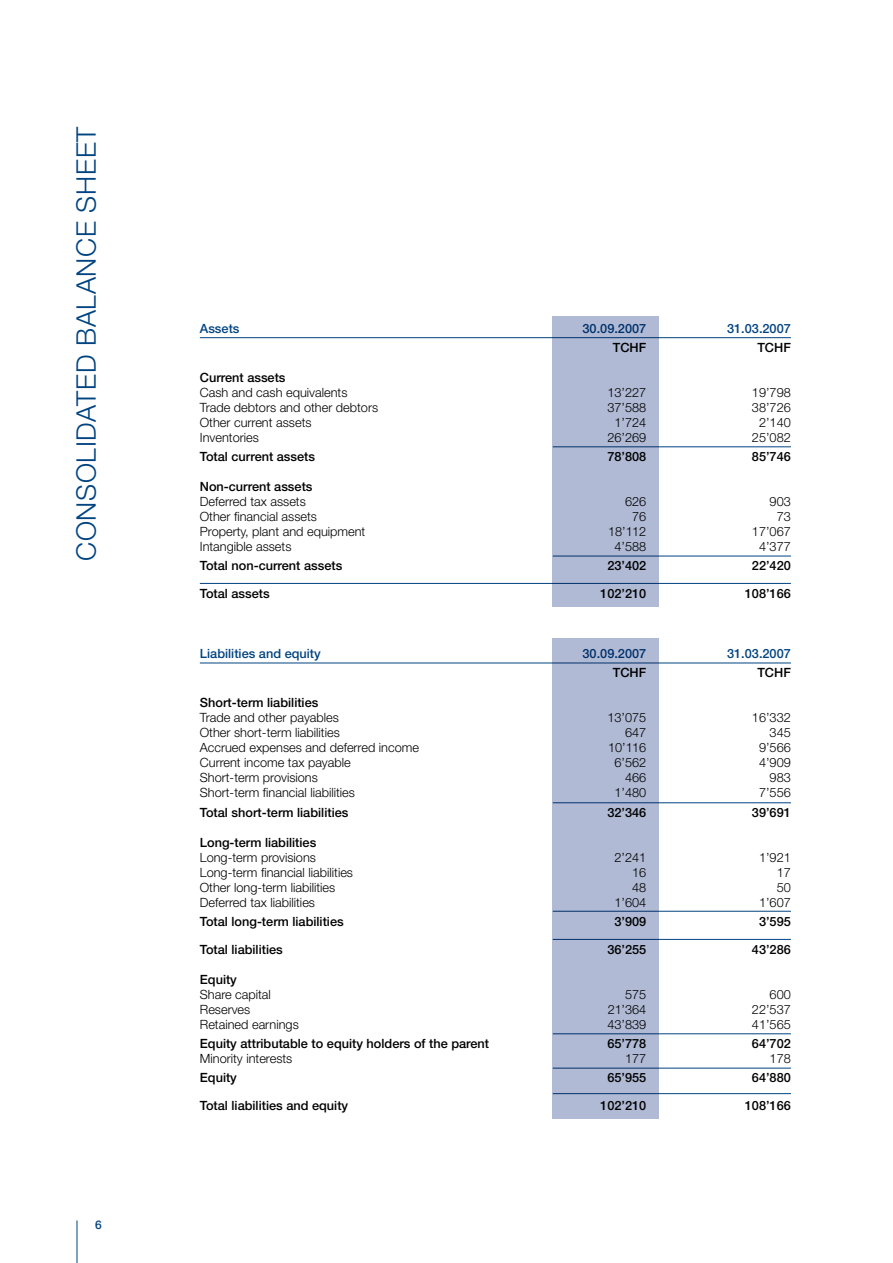
<style>
.page{position:relative;width:893px;height:1263px;background:#fff}
.page>*{position:absolute;margin:0;border:0;box-sizing:border-box;transform-origin:0 0}
.t1{font:300 27px "Helvetica Neue";letter-spacing:.025em;color:#004381}
.t2{font:300 12.75px "Helvetica Neue";color:#000}
.t3{font:500 12.75px "Helvetica Neue";color:#000}
.t4{font:500 12.75px "Helvetica Neue";color:#004381}
</style>
<div class="page">
<hr style="left:77px;top:1220px;width:1px;height:43px;background:#004381">
<hr style="left:200px;top:583px;width:591px;height:1px;background:#004381">
<hr style="left:200px;top:337px;width:591px;height:1px;background:#004381">
<hr style="left:200px;top:662px;width:591px;height:1px;background:#004381">
<hr style="left:553px;top:446px;width:238px;height:1px;background:#004381">
<hr style="left:553px;top:556px;width:238px;height:1px;background:#004381">
<hr style="left:553px;top:802px;width:238px;height:1px;background:#004381">
<hr style="left:553px;top:911px;width:238px;height:1px;background:#004381">
<hr style="left:553px;top:939px;width:238px;height:1px;background:#004381">
<hr style="left:553px;top:1033px;width:238px;height:1px;background:#004381">
<hr style="left:553px;top:1068px;width:238px;height:1px;background:#004381">
<hr style="left:553px;top:1093px;width:238px;height:1px;background:#004381">
<div style="left:553px;top:316px;width:106px;height:290px;background:#b0bad4"></div>
<div style="left:553px;top:638px;width:106px;height:481px;background:#b0bad4"></div>
<h1 class="t1" style="left:70px;top:561px;width:436px;rotate:-90deg">CONSOLIDATED BALANCE SHEET</h1>
<p class="t4" style="left:200px;top:320px;width:41px">Assets</p>
<p class="t4" style="left:582px;top:320px;width:65px">30.09.2007</p>
<p class="t4" style="left:727px;top:320px;width:65px">31.03.2007</p>
<p class="t3" style="left:613px;top:340px;width:35px">TCHF</p>
<p class="t3" style="left:757px;top:340px;width:35px">TCHF</p>
<p class="t3" style="left:200px;top:370px;width:87px">Current assets</p>
<p class="t2" style="left:200px;top:385px;width:149px">Cash and cash equivalents</p>
<p class="t2" style="left:607px;top:385px;width:40px">13’227</p>
<p class="t2" style="left:752px;top:385px;width:40px">19’798</p>
<p class="t2" style="left:200px;top:399px;width:180px">Trade debtors and other debtors</p>
<p class="t2" style="left:607px;top:399px;width:40px">37’588</p>
<p class="t2" style="left:752px;top:399px;width:40px">38’726</p>
<p class="t2" style="left:200px;top:414px;width:113px">Other current assets</p>
<p class="t2" style="left:614px;top:414px;width:33px">1’724</p>
<p class="t2" style="left:759px;top:414px;width:33px">2’140</p>
<p class="t2" style="left:200px;top:429px;width:61px">Inventories</p>
<p class="t2" style="left:607px;top:429px;width:40px">26’269</p>
<p class="t2" style="left:752px;top:429px;width:40px">25’082</p>
<p class="t3" style="left:200px;top:449px;width:117px">Total current assets</p>
<p class="t3" style="left:607px;top:449px;width:40px">78’808</p>
<p class="t3" style="left:752px;top:449px;width:33px">85’746</p>
<p class="t3" style="left:200px;top:479px;width:114px">Non-current assets</p>
<p class="t2" style="left:200px;top:494px;width:108px">Deferred tax assets</p>
<p class="t2" style="left:625px;top:494px;width:23px">626</p>
<p class="t2" style="left:770px;top:494px;width:23px">903</p>
<p class="t2" style="left:200px;top:509px;width:119px">Other financial assets</p>
<p class="t2" style="left:632px;top:509px;width:16px">76</p>
<p class="t2" style="left:777px;top:509px;width:16px">73</p>
<p class="t2" style="left:200px;top:524px;width:167px">Property, plant and equipment</p>
<p class="t2" style="left:608px;top:524px;width:40px">18’112</p>
<p class="t2" style="left:752px;top:524px;width:40px">17’067</p>
<p class="t2" style="left:200px;top:539px;width:93px">Intangible assets</p>
<p class="t2" style="left:614px;top:539px;width:33px">4’588</p>
<p class="t2" style="left:759px;top:539px;width:33px">4’377</p>
<p class="t3" style="left:200px;top:558px;width:144px">Total non-current assets</p>
<p class="t3" style="left:607px;top:558px;width:35px">23’40222</p>
<p class="t3" style="left:766px;top:558px;width:26px">’420</p>
<p class="t3" style="left:200px;top:586px;width:71px">Total assets</p>
<p class="t3" style="left:600px;top:586px;width:48px">102’210</p>
<p class="t3" style="left:745px;top:586px;width:40px">108’166</p>
<p class="t4" style="left:200px;top:646px;width:122px">Liabilities and equity</p>
<p class="t4" style="left:582px;top:646px;width:65px">30.09.2007</p>
<p class="t4" style="left:727px;top:646px;width:65px">31.03.2007</p>
<p class="t3" style="left:613px;top:665px;width:35px">TCHF</p>
<p class="t3" style="left:757px;top:665px;width:35px">TCHF</p>
<p class="t3" style="left:200px;top:695px;width:120px">Short-term liabilities</p>
<p class="t2" style="left:200px;top:710px;width:141px">Trade and other payables</p>
<p class="t2" style="left:607px;top:710px;width:40px">13’075</p>
<p class="t2" style="left:752px;top:710px;width:40px">16’332</p>
<p class="t2" style="left:200px;top:725px;width:142px">Other short-term liabilities</p>
<p class="t2" style="left:625px;top:725px;width:23px">647</p>
<p class="t2" style="left:770px;top:725px;width:23px">345</p>
<p class="t2" style="left:200px;top:740px;width:221px">Accrued expenses and deferred income</p>
<p class="t2" style="left:608px;top:740px;width:40px">10’116</p>
<p class="t2" style="left:759px;top:740px;width:33px">9’566</p>
<p class="t2" style="left:200px;top:755px;width:152px">Current income tax payable</p>
<p class="t2" style="left:614px;top:755px;width:33px">6’562</p>
<p class="t2" style="left:759px;top:755px;width:33px">4’909</p>
<p class="t2" style="left:200px;top:770px;width:120px">Short-term provisions</p>
<p class="t2" style="left:625px;top:770px;width:23px">466</p>
<p class="t2" style="left:770px;top:770px;width:23px">983</p>
<p class="t2" style="left:200px;top:785px;width:157px">Short-term financial liabilities</p>
<p class="t2" style="left:614px;top:785px;width:33px">1’480</p>
<p class="t2" style="left:759px;top:785px;width:33px">7’556</p>
<p class="t3" style="left:200px;top:804px;width:150px">Total short-term liabilities</p>
<p class="t3" style="left:607px;top:804px;width:23px">32’3463</p>
<p class="t3" style="left:759px;top:804px;width:33px">9’691</p>
<p class="t3" style="left:200px;top:834px;width:118px">Long-term liabilities</p>
<p class="t2" style="left:200px;top:849px;width:118px">Long-term provisions</p>
<p class="t2" style="left:614px;top:849px;width:33px">2’241</p>
<p class="t2" style="left:759px;top:849px;width:33px">1’921</p>
<p class="t2" style="left:200px;top:864px;width:155px">Long-term financial liabilities</p>
<p class="t2" style="left:632px;top:864px;width:16px">16</p>
<p class="t2" style="left:777px;top:864px;width:16px">17</p>
<p class="t2" style="left:200px;top:879px;width:137px">Other long-term liabilities</p>
<p class="t2" style="left:632px;top:879px;width:16px">48</p>
<p class="t2" style="left:777px;top:879px;width:16px">50</p>
<p class="t2" style="left:200px;top:894px;width:117px">Deferred tax liabilities</p>
<p class="t2" style="left:614px;top:894px;width:33px">1’604</p>
<p class="t2" style="left:759px;top:894px;width:33px">1’607</p>
<p class="t3" style="left:200px;top:914px;width:145px">Total long-term liabilities</p>
<p class="t3" style="left:614px;top:914px;width:33px">3’909</p>
<p class="t3" style="left:759px;top:914px;width:33px">3’595</p>
<p class="t3" style="left:200px;top:941px;width:84px">Total liabilities</p>
<p class="t3" style="left:607px;top:941px;width:40px">36’255</p>
<p class="t3" style="left:752px;top:941px;width:40px">43’286</p>
<p class="t3" style="left:200px;top:971px;width:39px">Equity</p>
<p class="t2" style="left:200px;top:986px;width:73px">Share capital</p>
<p class="t2" style="left:625px;top:986px;width:23px">575</p>
<p class="t2" style="left:770px;top:986px;width:23px">600</p>
<p class="t2" style="left:200px;top:1001px;width:52px">Reserves</p>
<p class="t2" style="left:608px;top:1001px;width:40px">21’364</p>
<p class="t2" style="left:752px;top:1001px;width:40px">22’537</p>
<p class="t2" style="left:200px;top:1016px;width:100px">Retained earnings</p>
<p class="t2" style="left:607px;top:1016px;width:40px">43’839</p>
<p class="t2" style="left:752px;top:1016px;width:40px">41’565</p>
<p class="t3" style="left:200px;top:1036px;width:291px">Equity attributable to equity holders of the parent</p>
<p class="t3" style="left:607px;top:1036px;width:40px">65’778</p>
<p class="t3" style="left:752px;top:1036px;width:40px">64’702</p>
<p class="t2" style="left:200px;top:1051px;width:94px">Minority interests</p>
<p class="t2" style="left:625px;top:1051px;width:23px">177</p>
<p class="t2" style="left:770px;top:1051px;width:23px">178</p>
<p class="t3" style="left:200px;top:1070px;width:39px">Equity</p>
<p class="t3" style="left:607px;top:1070px;width:40px">65’955</p>
<p class="t3" style="left:752px;top:1070px;width:40px">64’880</p>
<p class="t3" style="left:200px;top:1098px;width:150px">Total liabilities and equity</p>
<p class="t3" style="left:600px;top:1098px;width:48px">102’210</p>
<p class="t3" style="left:745px;top:1098px;width:40px">108’166</p>
</div>
